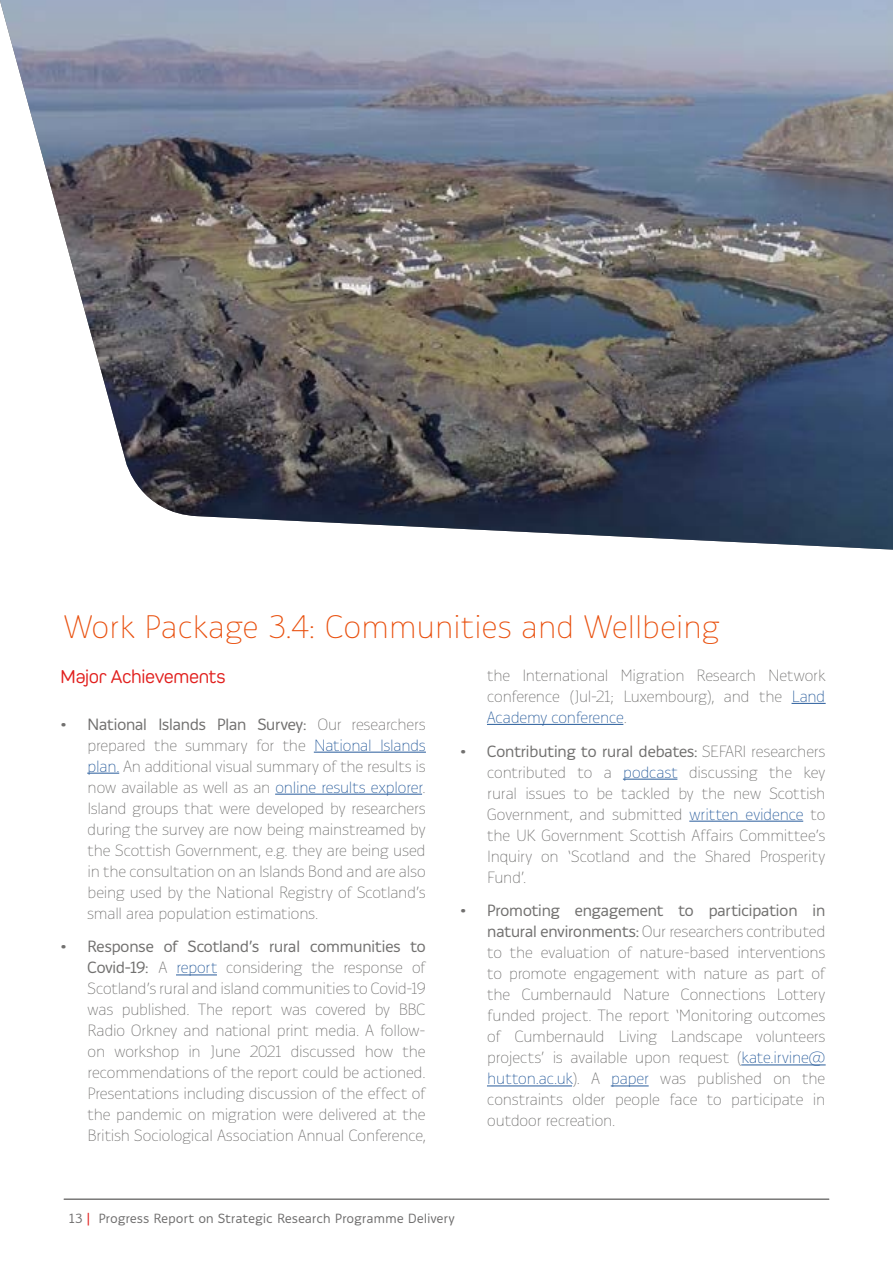
<style>
.page{position:relative;width:893px;height:1263px;background:#fff}
.page>*{position:absolute;margin:0;border:0;box-sizing:border-box;transform-origin:0 0}
.t1{font:200 33px "Ovink";letter-spacing:-.03em;color:#e9500e}
.t2{font:19.5px "Pero";letter-spacing:-.02em;color:#e11f1d}
.t3{font:200 16.5px/21px "Ovink";letter-spacing:-.05em;color:#71706f;text-align:justify}
.t4{font:13.5px "Ovink";letter-spacing:-.015em;color:#706f6f}
.s1{font-weight:400}
.s2{color:#275b9b}
.s3{color:#e11f1d}
</style>
<div class="page">
<hr style="left:64px;top:1199px;width:765px;height:1px;background:#71706f">
<hr style="left:314px;top:752px;width:112px;height:1px;background:#275b9b">
<hr style="left:87px;top:773px;width:32px;height:1px;background:#275b9b">
<hr style="left:275px;top:794px;width:147px;height:1px;background:#275b9b">
<hr style="left:176px;top:974px;width:41px;height:1px;background:#275b9b">
<hr style="left:791px;top:703px;width:35px;height:1px;background:#275b9b">
<hr style="left:487px;top:724px;width:136px;height:1px;background:#275b9b">
<hr style="left:623px;top:779px;width:54px;height:1px;background:#275b9b">
<hr style="left:689px;top:821px;width:114px;height:1px;background:#275b9b">
<hr style="left:741px;top:1064px;width:85px;height:1px;background:#275b9b">
<hr style="left:487px;top:1085px;width:85px;height:1px;background:#275b9b">
<hr style="left:611px;top:1085px;width:38px;height:1px;background:#275b9b">
<img style="left:0;top:0;width:893px;height:550px">
<h1 class="t1" style="left:64px;top:609px;width:657px">Work Package 3.4: Communities and Wellbeing</h1>
<p class="t2" style="left:60px;top:665px;width:167px">Major Achievements</p>
<p class="t3" style="left:87px;top:714px;width:340px;text-indent:-27px"><span class="s1">• National Islands Plan Survey:</span> Our researchers prepared the summary for the <span class="s2">National Islands plan.</span> An additional visual summary of the results is now available as well as an <span class="s2">online results explorer</span>.<br>Island groups that were developed by researchers during the survey are now being mainstreamed by the Scottish Government, e.g. they are being used in the consultation on an Islands Bond and are also being used by the National Registry of Scotland’s small area population estimations.</p>
<p class="t3" style="left:87px;top:936px;width:340px;text-indent:-27px"><span class="s1">• Response of Scotland’s rural communities to Covid-19:</span> A <span class="s2">report</span> considering the response of Scotland’s rural and island communities to Covid-19 was published. The report was covered by BBC Radio Orkney and national print media. A follow&shy;on workshop in June 2021 discussed how the recommendations of the report could be actioned.<br>Presentations including discussion of the effect of the pandemic on migration were delivered at the British Sociological Association Annual Conference,</p>
<p class="t3" style="left:487px;top:665px;width:340px">the International Migration Research Network conference (Jul-21; Luxembourg), and the <span class="s2">Land Academy conference</span>.</p>
<p class="t3" style="left:487px;top:741px;width:340px;text-indent:-27px"><span class="s1">• Contributing to rural debates:</span> SEFARI researchers contributed to a <span class="s2">podcast</span> discussing the key rural issues to be tackled by the new Scottish Government, and submitted <span class="s2">written evidence</span> to the UK Government Scottish Affairs Committee’s Inquiry on ‘Scotland and the Shared Prosperity Fund’.</p>
<p class="t3" style="left:487px;top:900px;width:340px;text-indent:-27px"><span class="s1">• Promoting engagement to participation in natural environments:</span> Our researchers contributed to the evaluation of nature-based interventions to promote engagement with nature as part of the Cumbernauld Nature Connections Lottery funded project. The report ‘Monitoring outcomes of Cumbernauld Living Landscape volunteers projects’ is available upon request (<span class="s2">kate.irvine@ hutton.ac.uk</span>). A <span class="s2">paper</span> was published on the constraints older people face to participate in outdoor recreation.</p>
<p class="t4" style="left:69px;top:1211px;width:388px">13 <span class="s3">|</span> Progress Report on Strategic Research Programme Delivery</p>
</div>
